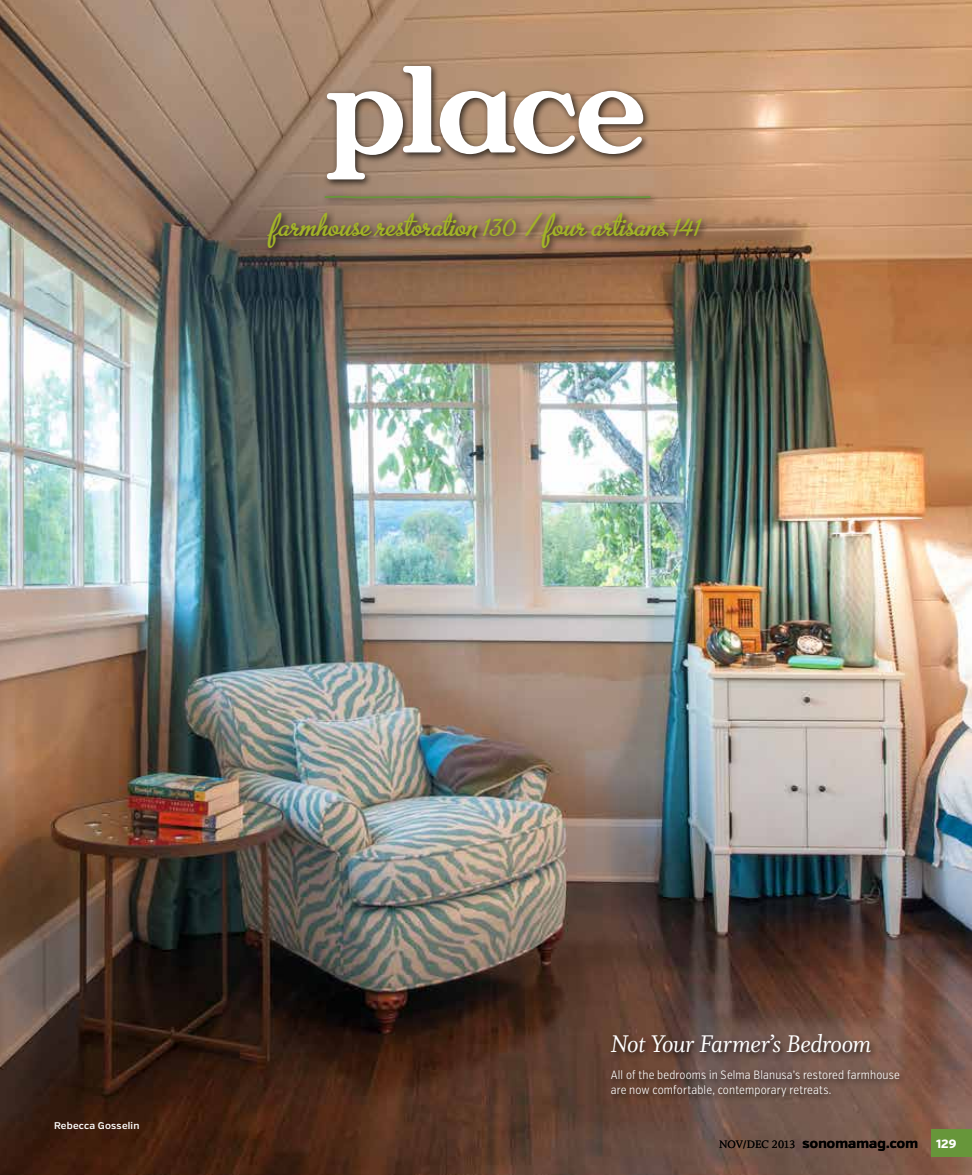
<style>
.page{position:relative;width:972px;height:1175px;background:#fff}
.page>*{position:absolute;margin:0;border:0;box-sizing:border-box;transform-origin:0 0}
.t1{font:500 129.6px "Appleyard";letter-spacing:-.045em;color:#fff}
.t2{font:36px "Metro Script";color:#a2b427}
.t3{font:27px "Whitman Italic LF";letter-spacing:-.025em;color:#fff}
.t4{font:700 13.5px "Verb";letter-spacing:.015em;color:#000}
.t5{font:300 12px/15px "Verb Ex Cond";letter-spacing:.015em;color:#fff}
.t6{font:800 12px "Verb";color:#fff}
.t7{font:600 9.75px "Verb";letter-spacing:.02em;color:#fff}
.s1{font-size:27px}
.s2{font-family:"Whitman Roman LF";font-weight:400;font-size:12px}
</style>
<div class="page">
<img style="left:0;top:0;width:972px;height:1174px">
<div style="left:322px;top:62px;width:330px;height:126px;background:#000;opacity:.75"></div>
<div style="left:264px;top:209px;width:446px;height:47px;background:#000;opacity:.75"></div>
<div style="left:932px;top:1129px;width:40px;height:27px;background:#67963a"></div>
<div style="left:607px;top:1029px;width:301px;height:75px;background:#000;opacity:.75"></div>
<div style="left:321px;top:192px;width:338px;height:15px;background:#000;opacity:.75"></div>
<svg style="left:325px;top:196px;width:326px;height:2px"></svg>
<h1 class="t1" style="left:325px;top:35px;width:323px">place</h1>
<h2 class="t2" style="left:271px;top:206px;width:432px">farmhouse restoration <span class="s1">130</span> / four artisans <span class="s1">141</span></h2>
<p class="t7" style="left:54px;top:1119px;width:87px">Rebecca Gosselin</p>
<h3 class="t3" style="left:611px;top:1029px;width:262px">Not Your Farmer’s Bedroom</h3>
<p class="t5" style="left:611px;top:1067px;width:291px">All of the bedrooms in Selma Blanusa’s restored farmhouse are now comfortable, contemporary retreats.</p>
<p class="t4" style="left:719px;top:1135px;width:200px"><span class="s2">NOV/DEC 2013</span> sonomamag.com</p>
<p class="t6" style="left:936px;top:1136px;width:22px">129</p>
</div>
